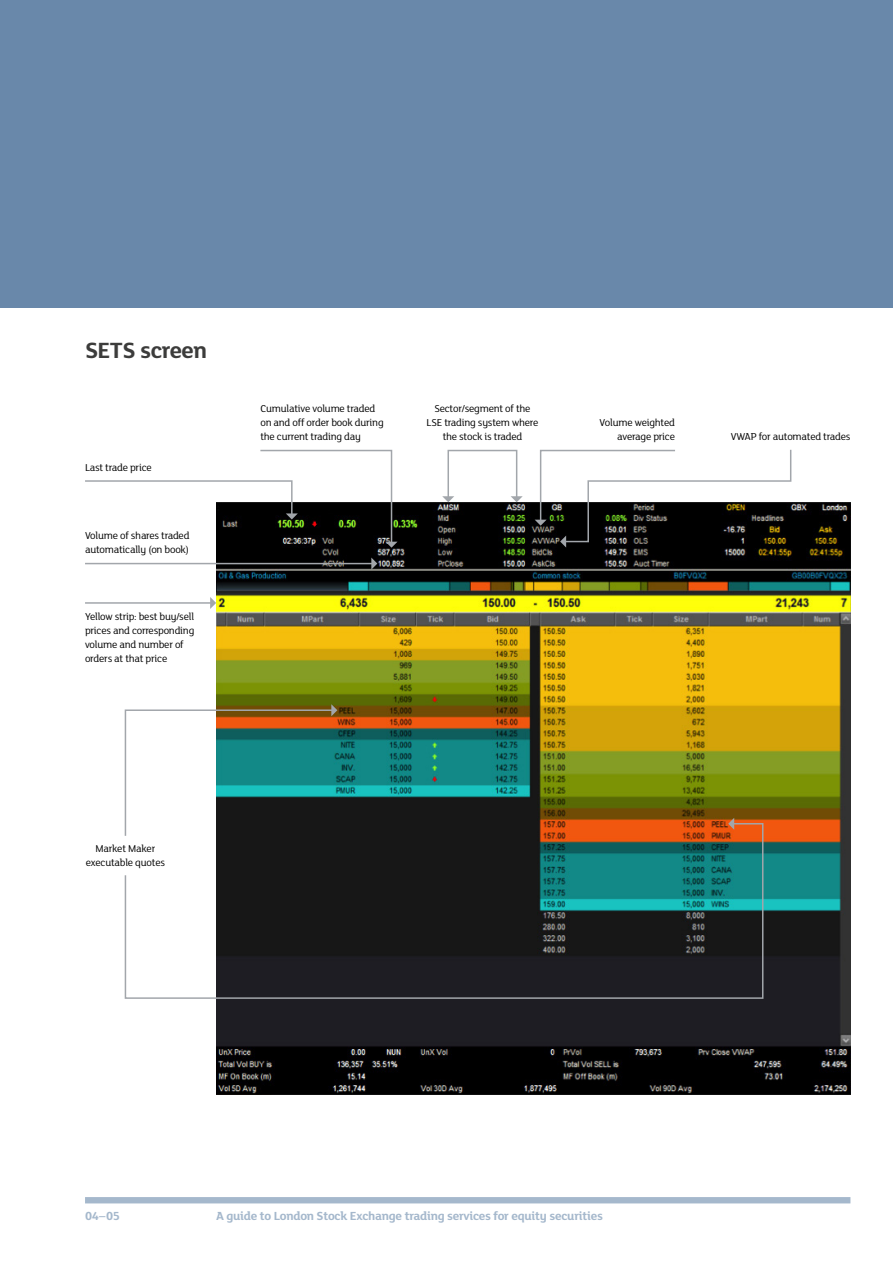
<style>
.page{position:relative;width:893px;height:1263px;background:#fff}
.page>*{position:absolute;margin:0;border:0;box-sizing:border-box;transform-origin:0 0}
.t1{font:700 24px "FS Lola";letter-spacing:-.02em;color:#3c3c3b}
.t2{font:700 12.75px "FS Lola";letter-spacing:-.02em;color:#a5b8cc}
.t3{font:10.8px/14.2px "FS Lola";letter-spacing:-.02em;color:#000}
</style>
<div class="page">
<div style="left:0;top:0;width:893px;height:307px;background:#6988aa"></div>
<div style="left:85px;top:1197px;width:765px;height:6px;background:#a5b8cc"></div>
<img style="left:216px;top:502px;width:634px;height:592px">
<div style="left:447px;top:450px;width:70px;height:50px;border:2px solid #a2a6ab"></div>
<svg style="left:511px;top:496px;width:12px;height:6px"></svg>
<svg style="left:442px;top:496px;width:12px;height:6px"></svg>
<svg style="left:535px;top:449px;width:257px;height:98px"></svg>
<hr style="left:85px;top:563px;width:290px;height:1px;background:#a2a6ab">
<svg style="left:371px;top:557px;width:6px;height:13px"></svg>
<svg style="left:85px;top:449px;width:313px;height:99px"></svg>
<hr style="left:85px;top:602px;width:129px;height:2px;background:#a2a6ab">
<svg style="left:210px;top:597px;width:6px;height:12px"></svg>
<svg style="left:124px;top:704px;width:213px;height:118px"></svg>
<svg style="left:124px;top:822px;width:640px;height:177px;background:#424b4a"></svg>
<svg style="left:728px;top:818px;width:6px;height:12px"></svg>
<h1 class="t1" style="left:85px;top:334px;width:124px">SETS screen</h1>
<p class="t3" style="left:85px;top:460px;width:68px">Last trade price</p>
<p class="t3" style="left:85px;top:528px;width:106px">Volume of shares traded automatically (on book)</p>
<p class="t3" style="left:85px;top:608px;width:111px">Yellow strip: best buy/sell prices and corresponding volume and number of orders at that price</p>
<p class="t3" style="left:260px;top:401px;width:125px">Cumulative volume traded on and off order book during the current trading day</p>
<p class="t3" style="left:427px;top:401px;width:113px;text-align:center">Sector/segment of the<br>LSE trading system where the stock is traded</p>
<p class="t3" style="left:600px;top:415px;width:77px;text-align:right">Volume weighted average price</p>
<p class="t3" style="left:731px;top:429px;width:121px">VWAP for automated trades</p>
<p class="t3" style="left:86px;top:840px;width:81px;text-align:center">Market Maker executable quotes</p>
<p class="t2" style="left:85px;top:1207px;width:36px">04–05</p>
<p class="t2" style="left:216px;top:1207px;width:388px">A guide to London Stock Exchange trading services for equity securities</p>
</div>
